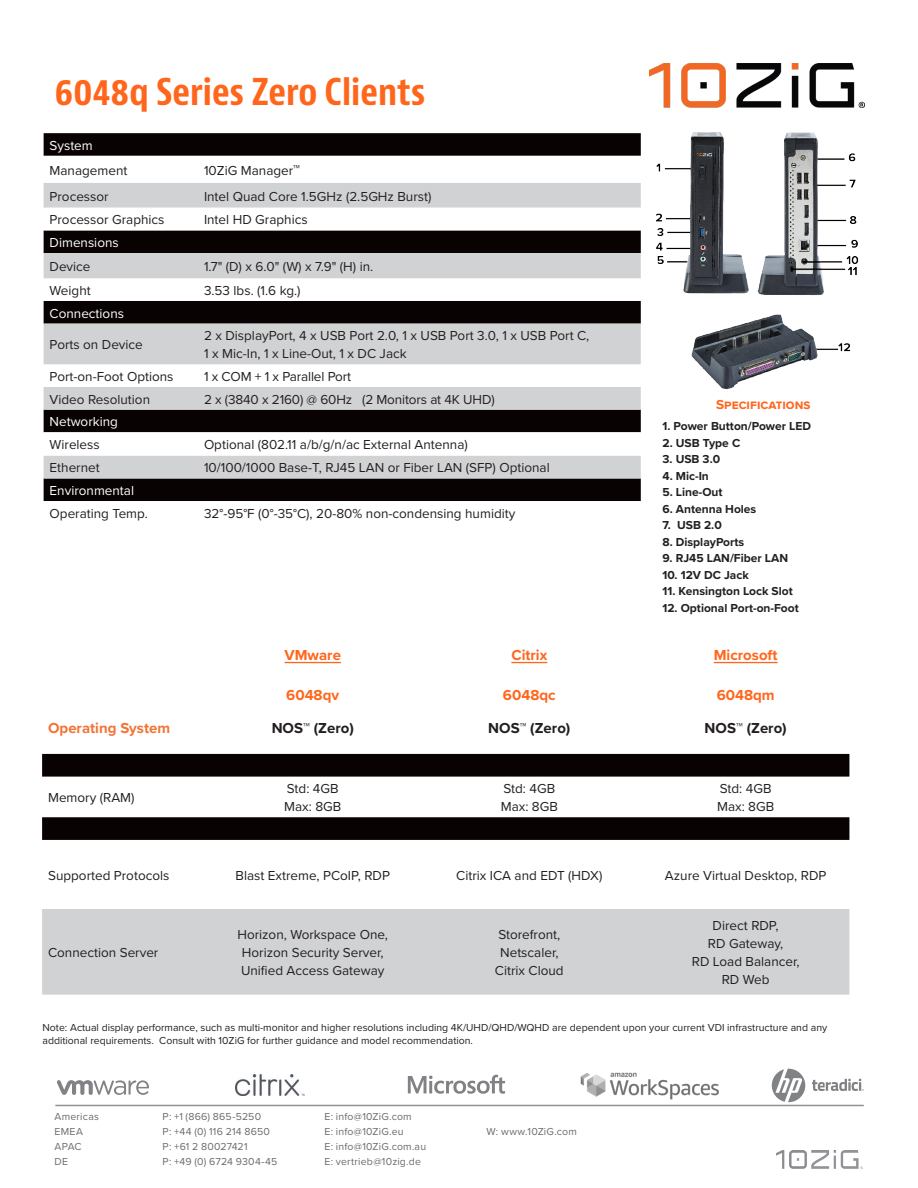
<style>
.page{position:relative;width:918px;height:1188px;background:#fff}
.page>*{position:absolute;margin:0;border:0;box-sizing:border-box;transform-origin:0 0}
.t1{font:700 condensed 36px "Bernina Sans";color:#ff661c}
.t2{font:700 15px "Proxima Nova";color:#ff661c}
.t3{font:700 15px "Proxima Nova";color:#231f20}
.t4{font:700 15px "Proxima Nova";color:#f37335}
.t5{font:13.5px/18px "Proxima Nova";color:#231f20}
.t6{font:13.5px "Proxima Nova";color:#fff}
.t7{font:700 13.5px "Proxima Nova";color:#ff661c}
.t8{font:700 12px "Proxima Nova";color:#231f20}
.t9{font:10.5px/12.6px "Proxima Nova";color:#231f20}
.t10{font:10.5px "Proxima Nova";letter-spacing:.02em;color:#231f20}
.t11{font:10.5px "Proxima Nova";letter-spacing:.025em;color:#231f20}
.s1{font-weight:700;font-size:15px}
</style>
<div class="page">
<svg style="left:44px;top:133px;width:597px;height:23px;background:#0c0807"></svg>
<div style="left:44px;top:478px;width:597px;height:23px;background:#080302"></div>
<svg style="left:44px;top:183px;width:597px;height:295px;fill:#d1d2d4"></svg>
<svg style="left:44px;top:208px;width:597px;height:179px"></svg>
<svg style="left:44px;top:253px;width:597px;height:111px;fill:#d1d2d4"></svg>
<img style="left:649px;top:64px;width:215px;height:44px">
<img style="left:776px;top:1150px;width:87px;height:19px">
<svg style="left:42px;top:753px;width:807px;height:1px"></svg>
<svg style="left:42px;top:754px;width:807px;height:86px"></svg>
<div style="left:42px;top:909px;width:807px;height:86px;background:#d1d2d4"></div>
<hr style="left:285px;top:662px;width:56px;height:1px;background:#ff661c">
<hr style="left:511px;top:662px;width:36px;height:1px;background:#ff661c">
<hr style="left:714px;top:662px;width:64px;height:1px;background:#ff661c">
<hr style="left:55px;top:1105px;width:809px;height:1px;background:#231f20">
<svg style="left:57px;top:1080px;width:92px;height:15px"></svg>
<svg style="left:408px;top:1075px;width:97px;height:19px"></svg>
<img style="left:580px;top:1072px;width:139px;height:28px">
<img style="left:656px;top:132px;width:203px;height:257px">
<img style="left:236px;top:1074px;width:69px;height:22px">
<svg style="left:812px;top:1079px;width:52px;height:12px"></svg>
<svg style="left:772px;top:1069px;width:33px;height:33px"></svg>
<p class="t1" style="left:54px;top:70px;width:373px">6048q Series Zero Clients</p>
<p class="t6" style="left:50px;top:135px;width:45px">System</p>
<p class="t5" style="left:50px;top:161px;width:79px">Management</p>
<p class="t5" style="left:204px;top:161px;width:98px">10ZiG Manager<span class="s1">™</span></p>
<p class="t5" style="left:50px;top:187px;width:61px">Processor</p>
<p class="t5" style="left:204px;top:187px;width:229px">Intel Quad Core 1.5GHz (2.5GHz Burst)</p>
<p class="t5" style="left:50px;top:210px;width:116px">Processor Graphics</p>
<p class="t5" style="left:204px;top:210px;width:105px">Intel HD Graphics</p>
<p class="t6" style="left:50px;top:232px;width:71px">Dimensions</p>
<p class="t5" style="left:50px;top:257px;width:42px">Device</p>
<p class="t5" style="left:204px;top:257px;width:171px">1.7" (D) x 6.0" (W) x 7.9" (H) in.</p>
<p class="t5" style="left:50px;top:281px;width:43px">Weight</p>
<p class="t5" style="left:204px;top:281px;width:98px">3.53 lbs. (1.6 kg.)</p>
<p class="t6" style="left:50px;top:303px;width:76px">Connections</p>
<p class="t5" style="left:50px;top:335px;width:95px">Ports on Device</p>
<p class="t5" style="left:204px;top:326px;width:387px">2 x DisplayPort, 4 x USB Port 2.0, 1 x USB Port 3.0, 1 x USB Port C,<br>1 x Mic-In, 1 x Line-Out, 1 x DC Jack</p>
<p class="t5" style="left:50px;top:367px;width:125px">Port-on-Foot Options</p>
<p class="t5" style="left:204px;top:367px;width:149px">1 x COM + 1 x Parallel Port</p>
<p class="t5" style="left:50px;top:390px;width:102px">Video Resolution</p>
<p class="t5" style="left:204px;top:390px;width:292px">2 x (3840 x 2160) @ 60Hz (2 Monitors at 4K UHD)</p>
<p class="t6" style="left:50px;top:412px;width:70px">Networking</p>
<p class="t5" style="left:50px;top:435px;width:52px">Wireless</p>
<p class="t5" style="left:204px;top:435px;width:265px">Optional (802.11 a/b/g/n/ac External Antenna)</p>
<p class="t5" style="left:50px;top:458px;width:52px">Ethernet</p>
<p class="t5" style="left:204px;top:458px;width:347px">10/100/1000 Base-T, RJ45 LAN or Fiber LAN (SFP) Optional</p>
<p class="t6" style="left:50px;top:481px;width:86px">Environmental</p>
<p class="t5" style="left:50px;top:504px;width:100px">Operating Temp.</p>
<p class="t5" style="left:204px;top:504px;width:313px">32°-95°F (0°-35°C), 20-80% non-condensing humidity</p>
<p class="t7" style="left:716px;top:395px;width:96px">Specifications</p>
<p class="t8" style="left:663px;top:417px;width:150px">1. Power Button/Power LED</p>
<p class="t8" style="left:663px;top:434px;width:79px">2. USB Type C</p>
<p class="t8" style="left:663px;top:450px;width:59px">3. USB 3.0</p>
<p class="t8" style="left:663px;top:467px;width:48px">4. Mic-In</p>
<p class="t8" style="left:663px;top:483px;width:62px">5. Line-Out</p>
<p class="t8" style="left:663px;top:500px;width:95px">6. Antenna Holes</p>
<p class="t8" style="left:663px;top:516px;width:61px">7. USB 2.0</p>
<p class="t8" style="left:663px;top:533px;width:83px">8. DisplayPorts</p>
<p class="t8" style="left:663px;top:549px;width:127px">9. RJ45 LAN/Fiber LAN</p>
<p class="t8" style="left:663px;top:566px;width:88px">10. 12V DC Jack</p>
<p class="t8" style="left:663px;top:582px;width:132px">11. Kensington Lock Slot</p>
<p class="t8" style="left:663px;top:599px;width:138px">12. Optional Port-on-Foot</p>
<p class="t4" style="left:48px;top:716px;width:124px">Operating System</p>
<p class="t5" style="left:48px;top:788px;width:88px">Memory (RAM)</p>
<p class="t2" style="left:285px;top:644px;width:58px">VMware</p>
<p class="t2" style="left:511px;top:644px;width:37px">Citrix</p>
<p class="t2" style="left:714px;top:644px;width:65px">Microsoft</p>
<p class="t2" style="left:286px;top:683px;width:54px">6048qv</p>
<p class="t3" style="left:272px;top:716px;width:84px">NOS™ (Zero)</p>
<p class="t5" style="left:287px;top:779px;width:53px">Std: 4GB</p>
<p class="t5" style="left:284px;top:797px;width:59px">Max: 8GB</p>
<p class="t2" style="left:503px;top:683px;width:54px">6048qc</p>
<p class="t3" style="left:488px;top:716px;width:84px">NOS™ (Zero)</p>
<p class="t5" style="left:504px;top:779px;width:53px">Std: 4GB</p>
<p class="t5" style="left:501px;top:797px;width:59px">Max: 8GB</p>
<p class="t2" style="left:717px;top:683px;width:60px">6048qm</p>
<p class="t3" style="left:705px;top:716px;width:84px">NOS™ (Zero)</p>
<p class="t5" style="left:720px;top:779px;width:53px">Std: 4GB</p>
<p class="t5" style="left:717px;top:797px;width:59px">Max: 8GB</p>
<p class="t5" style="left:48px;top:866px;width:123px">Supported Protocols</p>
<p class="t5" style="left:236px;top:866px;width:156px">Blast Extreme, PCoIP, RDP</p>
<p class="t5" style="left:456px;top:866px;width:148px">Citrix ICA and EDT (HDX)</p>
<p class="t5" style="left:665px;top:866px;width:163px">Azure Virtual Desktop, RDP</p>
<p class="t5" style="left:713px;top:916px;width:68px">Direct RDP,</p>
<p class="t5" style="left:708px;top:934px;width:77px">RD Gateway,</p>
<p class="t5" style="left:692px;top:952px;width:109px">RD Load Balancer,</p>
<p class="t5" style="left:722px;top:970px;width:49px">RD Web</p>
<p class="t9" style="left:43px;top:1021px;width:786px">Note: Actual display performance, such as multi-monitor and higher resolutions including 4K/UHD/QHD/WQHD are dependent upon your current VDI infrastructure and any additional requirements. Consult with 10ZiG for further guidance and model recommendation.</p>
<p class="t5" style="left:237px;top:925px;width:152px">Horizon, Workspace One,</p>
<p class="t5" style="left:242px;top:943px;width:143px">Horizon Security Server,</p>
<p class="t5" style="left:241px;top:961px;width:145px">Unified Access Gateway</p>
<p class="t5" style="left:498px;top:925px;width:63px">Storefront,</p>
<p class="t5" style="left:500px;top:943px;width:60px">Netscaler,</p>
<p class="t5" style="left:495px;top:961px;width:70px">Citrix Cloud</p>
<p class="t5" style="left:48px;top:943px;width:112px">Connection Server</p>
<p class="t10" style="left:55px;top:1109px;width:46px">Americas</p>
<p class="t10" style="left:163px;top:1109px;width:100px">P: +1 (866) 865-5250</p>
<p class="t10" style="left:325px;top:1109px;width:89px">E: info@10ZiG.com</p>
<p class="t9" style="left:55px;top:1125px;width:30px">EMEA</p>
<p class="t11" style="left:163px;top:1124px;width:109px">P: +44 (0) 116 214 8650</p>
<p class="t10" style="left:325px;top:1124px;width:81px">E: info@10ZiG.eu</p>
<p class="t10" style="left:487px;top:1124px;width:92px">W: www.10ZiG.com</p>
<p class="t9" style="left:55px;top:1140px;width:29px">APAC</p>
<p class="t9" style="left:163px;top:1140px;width:87px">P: +61 2 80027421</p>
<p class="t10" style="left:325px;top:1139px;width:103px">E: info@10ZiG.com.au</p>
<p class="t9" style="left:55px;top:1155px;width:15px">DE</p>
<p class="t9" style="left:163px;top:1155px;width:116px">P: +49 (0) 6724 9304-45</p>
<p class="t10" style="left:325px;top:1154px;width:98px">E: vertrieb@10zig.de</p>
</div>
